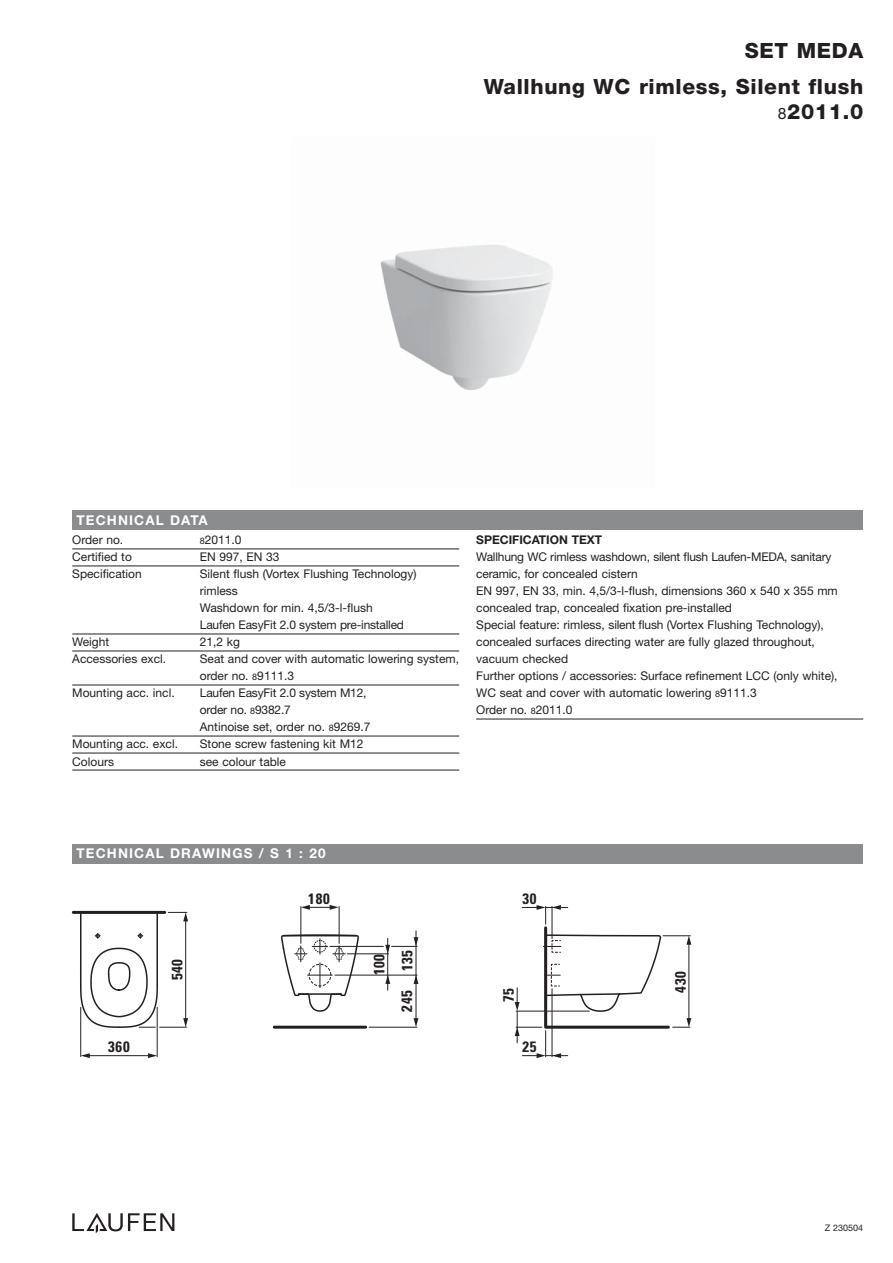
<style>
.page{position:relative;width:893px;height:1263px;background:#fff}
.page>*{position:absolute;margin:0;border:0;box-sizing:border-box;transform-origin:0 0}
.t1{font:800 21px/25.5px "Helvetica Neue";letter-spacing:.03em;color:#231f20;text-align:right}
.t2{font:700 condensed 15px/28px "Univers";letter-spacing:.05em;color:#231f20}
.t3{font:700 13.5px "Helvetica Neue";letter-spacing:.085em;color:#fff}
.t4{font:12px/17px "Helvetica Neue";color:#231f20}
.t5{font:700 12px "Helvetica Neue";color:#231f20}
.t6{font:9px "Helvetica Neue";color:#231f20}
.s1{font-weight:400;font-size:15.75px}
.s2{font-size:9px}
</style>
<div class="page">
<img style="left:380px;top:245px;width:173px;height:145px">
<svg style="left:281px;top:933px;width:79px;height:79px"></svg>
<hr style="left:283px;top:935px;width:73px;height:1px;background:#231f20">
<hr style="left:299px;top:993px;width:42px;height:2px;background:#231f20">
<hr style="left:73px;top:911px;width:92px;height:3px;background:#231f20">
<hr style="left:80px;top:1007px;width:1px;height:50px;background:#231f20">
<hr style="left:157px;top:1007px;width:1px;height:50px;background:#231f20">
<svg style="left:81px;top:1053px;width:9px;height:5px"></svg>
<svg style="left:148px;top:1053px;width:9px;height:5px"></svg>
<hr style="left:89px;top:1055px;width:60px;height:1px;background:#231f20">
<svg style="left:79px;top:911px;width:109px;height:118px"></svg>
<hr style="left:185px;top:919px;width:1px;height:101px;background:#231f20">
<hr style="left:274px;top:1026px;width:92px;height:3px;background:#231f20">
<hr style="left:301px;top:906px;width:1px;height:37px;background:#231f20">
<hr style="left:339px;top:906px;width:1px;height:37px;background:#231f20">
<svg style="left:301px;top:905px;width:38px;height:5px"></svg>
<hr style="left:347px;top:953px;width:41px;height:1px;background:#231f20">
<svg style="left:385px;top:976px;width:5px;height:8px"></svg>
<hr style="left:387px;top:938px;width:1px;height:52px;background:#231f20">
<hr style="left:369px;top:1027px;width:48px;height:1px;background:#231f20">
<svg style="left:414px;top:975px;width:4px;height:9px"></svg>
<svg style="left:414px;top:1018px;width:4px;height:9px"></svg>
<hr style="left:416px;top:931px;width:1px;height:87px;background:#231f20">
<hr style="left:330px;top:946px;width:53px;height:1px;background:#231f20">
<svg style="left:385px;top:937px;width:33px;height:17px"></svg>
<hr style="left:335px;top:975px;width:82px;height:1px;background:#231f20">
<svg style="left:515px;top:905px;width:176px;height:153px"></svg>
<svg style="left:72px;top:1213px;width:102px;height:20px"></svg>
<div style="left:72px;top:844px;width:791px;height:19px;background:#8a8c8e"></div>
<div style="left:72px;top:510px;width:791px;height:19px;background:#8a8c8e"></div>
<hr style="left:72px;top:549px;width:387px;height:1px;background:#231f20">
<hr style="left:72px;top:566px;width:387px;height:1px;background:#231f20">
<hr style="left:72px;top:634px;width:387px;height:1px;background:#231f20">
<hr style="left:72px;top:651px;width:387px;height:1px;background:#231f20">
<hr style="left:72px;top:685px;width:387px;height:1px;background:#231f20">
<hr style="left:72px;top:736px;width:387px;height:1px;background:#231f20">
<hr style="left:72px;top:753px;width:387px;height:1px;background:#231f20">
<hr style="left:72px;top:770px;width:387px;height:1px;background:#231f20">
<hr style="left:476px;top:719px;width:387px;height:1px;background:#231f20">
<h1 class="t1" style="left:745px;top:39px;width:120px">SET MEDA</h1>
<h1 class="t1" style="left:484px;top:75px;width:381px">Wallhung WC rimless, Silent flush<br><span class="s1">8</span>2011.0</h1>
<p class="t3" style="left:77px;top:515px;width:133px">TECHNICAL DATA</p>
<p class="t4" style="left:72px;top:533px;width:53px">Order no.</p>
<p class="t4" style="left:200px;top:533px;width:43px"><span class="s2">8</span>2011.0</p>
<p class="t4" style="left:72px;top:550px;width:61px">Certified to</p>
<p class="t4" style="left:200px;top:550px;width:81px">EN 997, EN 33</p>
<p class="t4" style="left:72px;top:567px;width:71px">Specification</p>
<p class="t4" style="left:200px;top:567px;width:218px">Silent flush (Vortex Flushing Technology) rimless<br>Washdown for min. 4,5/3-l-flush<br>Laufen EasyFit 2.0 system pre-installed</p>
<p class="t4" style="left:72px;top:635px;width:38px">Weight</p>
<p class="t4" style="left:200px;top:635px;width:42px">21,2 kg</p>
<p class="t4" style="left:72px;top:652px;width:95px">Accessories excl.</p>
<p class="t4" style="left:200px;top:652px;width:261px">Seat and cover with automatic lowering system, order no. <span class="s2">8</span>9111.3</p>
<p class="t4" style="left:72px;top:686px;width:104px">Mounting acc. incl.</p>
<p class="t4" style="left:200px;top:686px;width:172px">Laufen EasyFit 2.0 system M12, order no. <span class="s2">8</span>9382.7<br>Antinoise set, order no. <span class="s2">8</span>9269.7</p>
<p class="t4" style="left:72px;top:737px;width:107px">Mounting acc. excl.</p>
<p class="t4" style="left:200px;top:737px;width:165px">Stone screw fastening kit M12</p>
<p class="t4" style="left:72px;top:754px;width:43px">Colours</p>
<p class="t4" style="left:200px;top:754px;width:88px">see colour table</p>
<p class="t5" style="left:476px;top:536px;width:127px">SPECIFICATION TEXT</p>
<p class="t4" style="left:476px;top:550px;width:363px">Wallhung WC rimless washdown, silent flush Laufen-MEDA, sanitary ceramic, for concealed cistern<br>EN 997, EN 33, min. 4,5/3-l-flush, dimensions 360 x 540 x 355 mm concealed trap, concealed fixation pre-installed<br>Special feature: rimless, silent flush (Vortex Flushing Technology), concealed surfaces directing water are fully glazed throughout, vacuum checked<br>Further options / accessories: Surface refinement LCC (only white), WC seat and cover with automatic lowering <span class="s2">8</span>9111.3<br>Order no. <span class="s2">8</span>2011.0</p>
<p class="t3" style="left:77px;top:849px;width:250px">TECHNICAL DRAWINGS / S 1 : 20</p>
<p class="t2" style="left:108px;top:1034px;width:23px">360</p>
<p class="t2" style="left:165px;top:980px;width:23px;rotate:-90deg">540</p>
<p class="t2" style="left:308px;top:886px;width:23px">180</p>
<p class="t2" style="left:367px;top:975px;width:26px;rotate:-90deg">100<br>135</p>
<p class="t2" style="left:394px;top:1012px;width:23px;rotate:-90deg">245</p>
<p class="t2" style="left:522px;top:886px;width:16px">30</p>
<p class="t2" style="left:496px;top:1002px;width:16px;rotate:-90deg">75</p>
<p class="t2" style="left:522px;top:1034px;width:16px">25</p>
<p class="t2" style="left:668px;top:993px;width:23px;rotate:-90deg">430</p>
<p class="t6" style="left:825px;top:1224px;width:40px">Z 230504</p>
</div>
